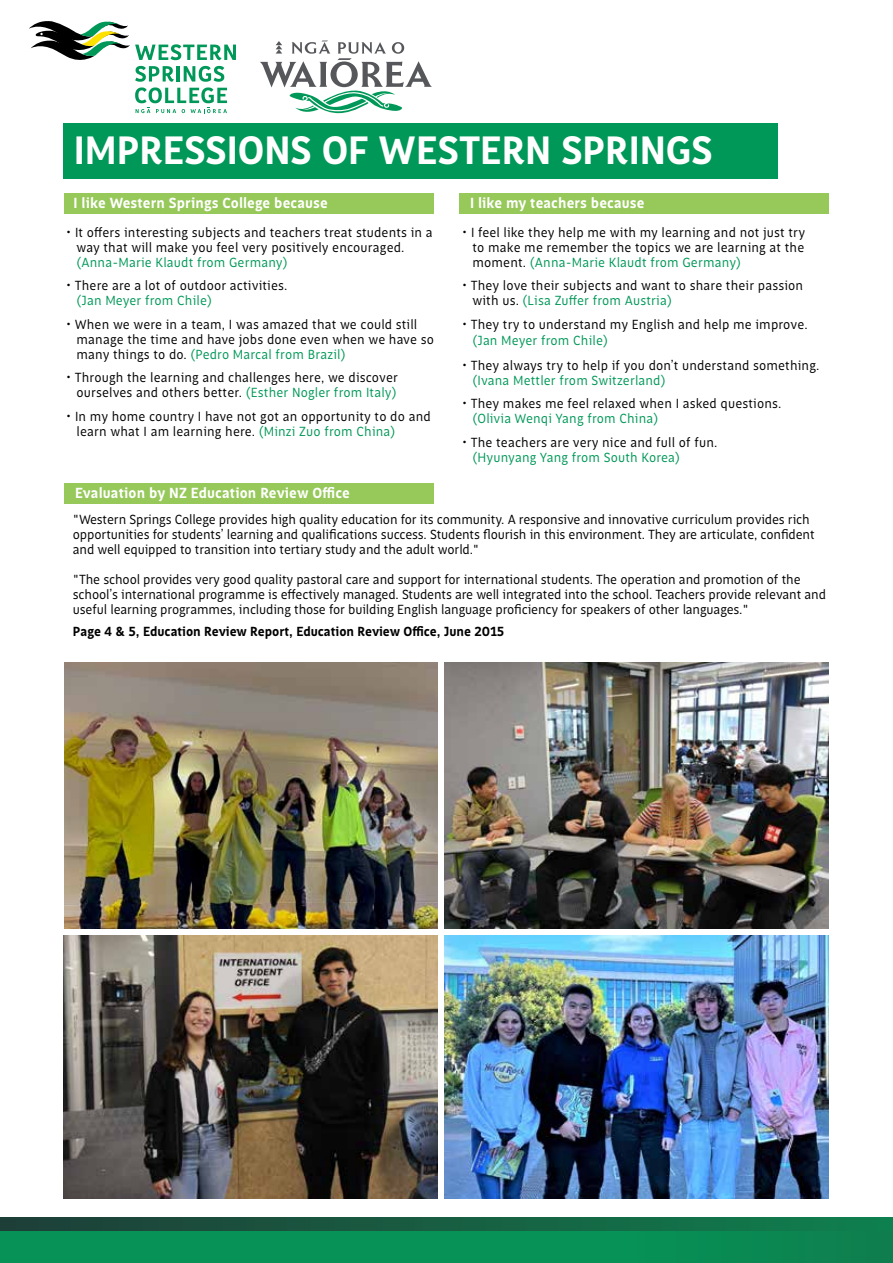
<style>
.page{position:relative;width:893px;height:1263px;background:#fff}
.page>*{position:absolute;margin:0;border:0;box-sizing:border-box;transform-origin:0 0}
.t1{font:700 40.5px "Saya FY";color:#fff}
.t2{font:700 15px "Saya FY";letter-spacing:.01em;color:#fff}
.t3{font:13.5px/15px "Saya FY";letter-spacing:-.01em;color:#000}
.t4{font:13.5px/15px "Saya FY";letter-spacing:.01em;color:#000}
.t5{font:13.5px "Saya FY";letter-spacing:.01em;color:#009858}
.t6{font:700 13.5px "Saya FY";color:#000}
.s1{color:#009858}
</style>
<div class="page">
<div style="left:64px;top:193px;width:369px;height:20px;background:#96c85a"></div>
<div style="left:460px;top:193px;width:369px;height:20px;background:#96c85a"></div>
<div style="left:0;top:1217px;width:893px;height:46px;background:linear-gradient(to right,#1f3e37,#10804e)"></div>
<div style="left:0;top:1231px;width:893px;height:32px;background:linear-gradient(to right,#059659,#0b8752)"></div>
<div style="left:64px;top:483px;width:370px;height:20px;background:#96c85a"></div>
<img style="left:444px;top:935px;width:384px;height:263px">
<div style="left:64px;top:123px;width:714px;height:56px;background:#009858"></div>
<img style="left:64px;top:935px;width:373px;height:263px">
<img style="left:444px;top:662px;width:384px;height:266px">
<img style="left:64px;top:662px;width:373px;height:266px">
<svg style="left:29px;top:21px;width:207px;height:92px"></svg>
<svg style="left:260px;top:40px;width:172px;height:74px"></svg>
<h1 class="t1" style="left:74px;top:125px;width:640px">IMPRESSIONS OF WESTERN SPRINGS</h1>
<p class="t2" style="left:74px;top:194px;width:256px">I like Western Springs College because</p>
<p class="t2" style="left:470px;top:194px;width:176px">I like my teachers because</p>
<p class="t4" style="left:77px;top:225px;width:358px;text-indent:-11px">• It offers interesting subjects and teachers treat students in a way that will make you feel very positively encouraged.</p>
<p class="t5" style="left:77px;top:254px;width:213px">(Anna-Marie Klaudt from Germany)</p>
<p class="t4" style="left:66px;top:278px;width:223px">• There are a lot of outdoor activities.</p>
<p class="t5" style="left:77px;top:293px;width:137px">(Jan Meyer from Chile)</p>
<p class="t4" style="left:77px;top:317px;width:359px;text-indent:-11px">• When we were in a team, I was amazed that we could still manage the time and have jobs done even when we have so many things to do. <span class="s1">(Pedro Marcal from Brazil)</span></p>
<p class="t4" style="left:66px;top:370px;width:333px;text-align:right">• Through the learning and challenges here, we discover ourselves and others better. <span class="s1">(Esther Nogler from Italy)</span></p>
<p class="t4" style="left:77px;top:409px;width:356px;text-indent:-11px">• In my home country I have not got an opportunity to do and learn what I am learning here. <span class="s1">(Minzi Zuo from China)</span></p>
<p class="t2" style="left:75px;top:484px;width:276px">Evaluation by NZ Education Review Office</p>
<p class="t3" style="left:472px;top:225px;width:334px;text-align:justify;text-indent:-11px">• I feel like they help me with my learning and not just try to make me remember the topics we are learning at the moment. <span class="s1">(Anna-Marie Klaudt from Germany)</span></p>
<p class="t4" style="left:472px;top:278px;width:332px;text-indent:-11px">• They love their subjects and want to share their passion with us. <span class="s1">(Lisa Zuffer from Austria)</span></p>
<p class="t4" style="left:462px;top:317px;width:347px">• They try to understand my English and help me improve.</p>
<p class="t5" style="left:472px;top:332px;width:137px">(Jan Meyer from Chile)</p>
<p class="t4" style="left:462px;top:358px;width:359px">• They always try to help if you don’t understand something.</p>
<p class="t5" style="left:472px;top:372px;width:195px">(Ivana Mettler from Switzerland)</p>
<p class="t4" style="left:462px;top:396px;width:321px">• They makes me feel relaxed when I asked questions.</p>
<p class="t5" style="left:472px;top:411px;width:187px">(Olivia Wenqi Yang from China)</p>
<p class="t4" style="left:462px;top:435px;width:257px">• The teachers are very nice and full of fun.</p>
<p class="t5" style="left:472px;top:449px;width:209px">(Hyunyang Yang from South Korea)</p>
<p class="t3" style="left:73px;top:512px;width:743px">"Western Springs College provides high quality education for its community. A responsive and innovative curriculum provides rich opportunities for students’ learning and qualifications success. Students flourish in this environment. They are articulate, confident and well equipped to transition into tertiary study and the adult world."</p>
<p class="t3" style="left:73px;top:572px;width:755px">"The school provides very good quality pastoral care and support for international students. The operation and promotion of the school’s international programme is effectively managed. Students are well integrated into the school. Teachers provide relevant and useful learning programmes, including those for building English language proficiency for speakers of other languages."</p>
<p class="t6" style="left:73px;top:623px;width:433px">Page 4 &amp; 5, Education Review Report, Education Review Office, June 2015</p>
</div>
